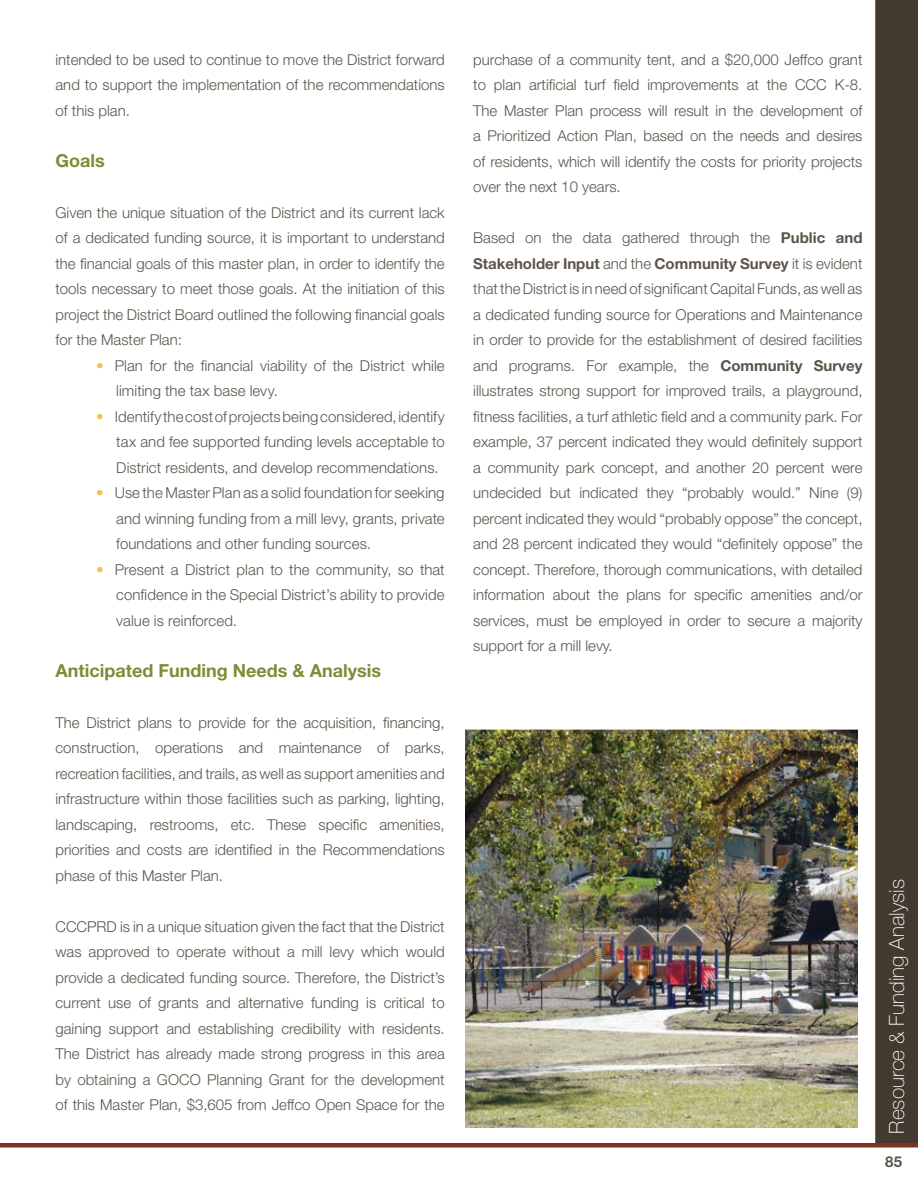
<style>
.page{position:relative;width:918px;height:1188px;background:#fff}
.page>*{position:absolute;margin:0;border:0;box-sizing:border-box;transform-origin:0 0}
.t1{font:100 21px "Helvetica Neue LT Std";color:#fff}
.t2{font:700 18px "Helvetica Neue LT Std";color:#818b36}
.t3{font:300 15px/25.5px "Helvetica Neue LT Std";color:#5d544a;text-align:justify}
.t4{font:700 15px "Helvetica Neue LT Std";color:#5d544a}
.s1{color:#f6bd4f}
.s2{font-weight:700}
</style>
<div class="page">
<div style="left:876px;top:1px;width:41px;height:1142px;background:#423a2f"></div>
<div style="left:875px;top:0;width:43px;height:1144px;border:2px solid #423a2f"></div>
<div style="left:0;top:1143px;width:918px;height:5px;background:#7c3320"></div>
<img style="left:466px;top:731px;width:391px;height:396px">
<div style="left:459px;top:724px;width:405px;height:410px;border:6px solid #fff"></div>
<p class="t3" style="left:56px;top:46px;width:391px">intended to be used to continue to move the District forward and to support the implementation of the recommendations of this plan.</p>
<p class="t2" style="left:56px;top:149px;width:51px">Goals</p>
<p class="t3" style="left:56px;top:199px;width:391px">Given the unique situation of the District and its current lack of a dedicated funding source, it is important to understand the financial goals of this master plan, in order to identify the tools necessary to meet those goals. At the initiation of this project the District Board outlined the following financial goals for the Master Plan:</p>
<p class="t3" style="left:116px;top:352px;width:330px;text-indent:-20px"><span class="s1">•</span> Plan for the financial viability of the District while limiting the tax base levy.</p>
<p class="t3" style="left:116px;top:403px;width:330px;text-indent:-20px"><span class="s1">•</span> Identify the cost of projects being considered, identify tax and fee supported funding levels acceptable to District residents, and develop recommendations.</p>
<p class="t3" style="left:116px;top:480px;width:330px;text-indent:-20px"><span class="s1">•</span> Use the Master Plan as a solid foundation for seeking and winning funding from a mill levy, grants, private foundations and other funding sources.</p>
<p class="t3" style="left:116px;top:556px;width:330px;text-indent:-20px"><span class="s1">•</span> Present a District plan to the community, so that confidence in the Special District’s ability to provide value is reinforced.</p>
<p class="t2" style="left:56px;top:659px;width:327px">Anticipated Funding Needs &amp; Analysis</p>
<p class="t3" style="left:56px;top:709px;width:391px">The District plans to provide for the acquisition, financing, construction, operations and maintenance of parks, recreation facilities, and trails, as well as support amenities and infrastructure within those facilities such as parking, lighting, landscaping, restrooms, etc. These specific amenities, priorities and costs are identified in the Recommendations phase of this Master Plan.</p>
<p class="t3" style="left:56px;top:913px;width:391px">CCCPRD is in a unique situation given the fact that the District was approved to operate without a mill levy which would provide a dedicated funding source. Therefore, the District’s current use of grants and alternative funding is critical to gaining support and establishing credibility with residents.<br>The District has already made strong progress in this area by obtaining a GOCO Planning Grant for the development of this Master Plan, $3,605 from Jeffco Open Space for the</p>
<p class="t3" style="left:473px;top:46px;width:391px">purchase of a community tent, and a $20,000 Jeffco grant to plan artificial turf field improvements at the CCC K-8.<br>The Master Plan process will result in the development of a Prioritized Action Plan, based on the needs and desires of residents, which will identify the costs for priority projects over the next 10 years.</p>
<p class="t3" style="left:473px;top:225px;width:391px">Based on the data gathered through the <span class="s2">Public and Stakeholder Input</span> and the <span class="s2">Community Survey</span> it is evident that the District is in need of significant Capital Funds, as well as a dedicated funding source for Operations and Maintenance in order to provide for the establishment of desired facilities and programs. For example, the <span class="s2">Community Survey </span>illustrates strong support for improved trails, a playground, fitness facilities, a turf athletic field and a community park. For example, 37 percent indicated they would definitely support a community park concept, and another 20 percent were undecided but indicated they “probably would.” Nine (9) percent indicated they would “probably oppose” the concept, and 28 percent indicated they would “definitely oppose” the concept. Therefore, thorough communications, with detailed information about the plans for specific amenities and/or services, must be employed in order to secure a majority support for a mill levy.</p>
<h1 class="t1" style="left:885px;top:1134px;width:256px;rotate:-90deg">Resource &amp; Funding Analysis</h1>
<p class="t4" style="left:885px;top:1153px;width:19px">85</p>
</div>
